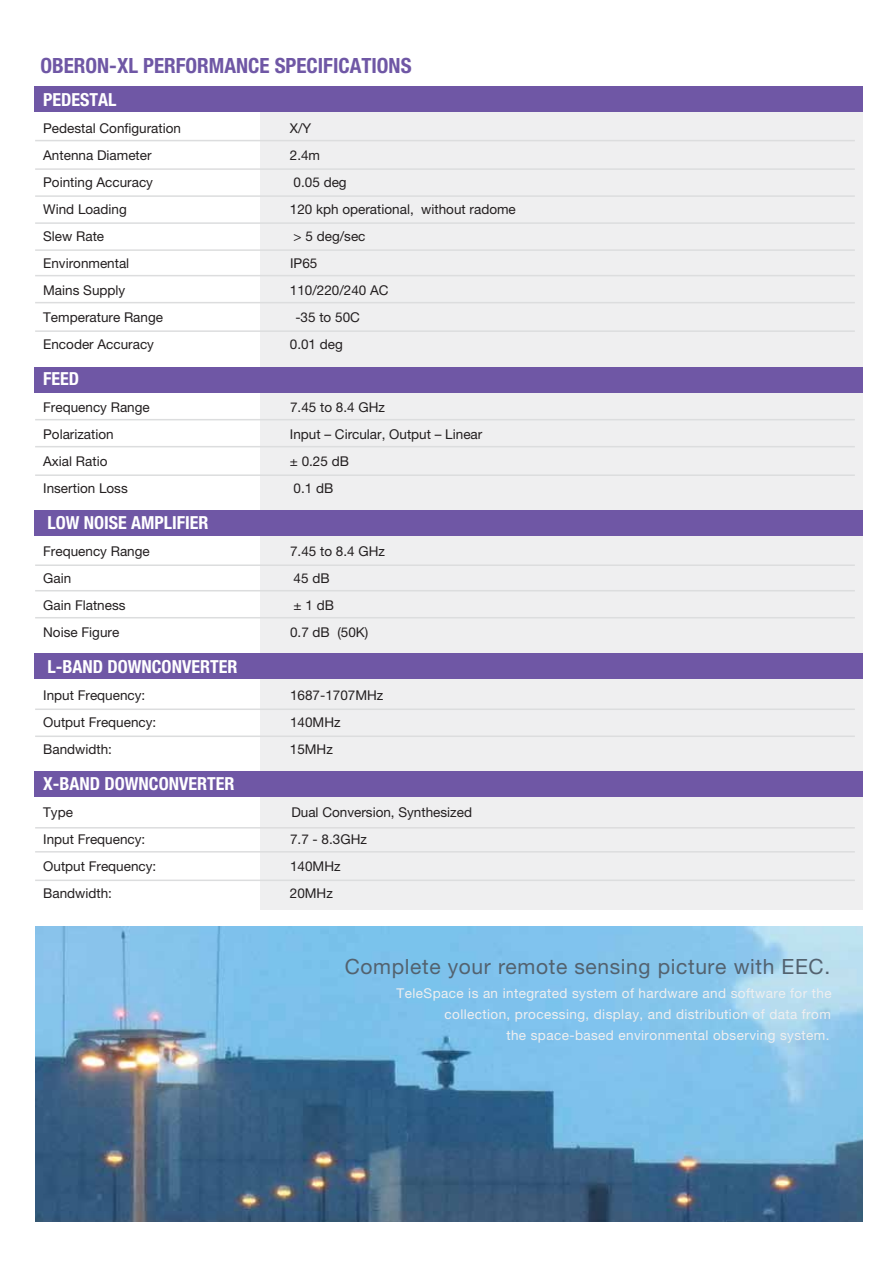
<style>
.page{position:relative;width:893px;height:1264px;background:#fff}
.page>*{position:absolute;margin:0;border:0;box-sizing:border-box;transform-origin:0 0}
.t1{font:21px "Helvetica Neue";letter-spacing:.03em;color:#53626f}
.t2{font:700 condensed 21px "Helvetica Neue";color:#6f57a5}
.t3{font:700 condensed 18px "Helvetica Neue";color:#fff}
.t4{font:13.5px "Helvetica Neue";color:#231f20}
.t5{font:13.5px/21px "Helvetica Neue";letter-spacing:.03em;color:#efeff0;text-align:right}
</style>
<div class="page">
<div style="left:260px;top:98px;width:602px;height:811px;background:#efeff0"></div>
<div style="left:34px;top:367px;width:828px;height:25px;background:#6f57a5"></div>
<div style="left:34px;top:510px;width:828px;height:26px;background:#6f57a5"></div>
<div style="left:34px;top:653px;width:828px;height:26px;background:#6f57a5"></div>
<div style="left:34px;top:771px;width:828px;height:26px;background:#6f57a5"></div>
<div style="left:34px;top:86px;width:828px;height:25px;background:#6f57a5"></div>
<hr style="left:35px;top:140px;width:819px;height:1px;background:#dcddde">
<hr style="left:35px;top:168px;width:819px;height:2px;background:#dcddde">
<hr style="left:35px;top:195px;width:819px;height:2px;background:#dcddde">
<hr style="left:35px;top:222px;width:819px;height:2px;background:#dcddde">
<hr style="left:35px;top:249px;width:819px;height:2px;background:#dcddde">
<hr style="left:35px;top:275px;width:819px;height:1px;background:#dcddde">
<hr style="left:35px;top:302px;width:819px;height:1px;background:#dcddde">
<hr style="left:35px;top:330px;width:819px;height:2px;background:#dcddde">
<hr style="left:35px;top:419px;width:819px;height:1px;background:#dcddde">
<hr style="left:35px;top:474px;width:819px;height:2px;background:#dcddde">
<hr style="left:35px;top:446px;width:819px;height:1px;background:#dcddde">
<hr style="left:35px;top:564px;width:819px;height:2px;background:#dcddde">
<hr style="left:35px;top:590px;width:819px;height:1px;background:#dcddde">
<hr style="left:35px;top:617px;width:819px;height:1px;background:#dcddde">
<hr style="left:35px;top:708px;width:819px;height:2px;background:#dcddde">
<hr style="left:35px;top:735px;width:819px;height:2px;background:#dcddde">
<hr style="left:35px;top:851px;width:819px;height:1px;background:#dcddde">
<hr style="left:35px;top:879px;width:819px;height:2px;background:#dcddde">
<hr style="left:35px;top:827px;width:819px;height:1px;background:#dcddde">
<img style="left:35px;top:926px;width:827px;height:295px">
<p class="t2" style="left:40px;top:53px;width:372px">OBERON-XL PERFORMANCE SPECIFICATIONS</p>
<p class="t3" style="left:43px;top:89px;width:75px">PEDESTAL</p>
<p class="t4" style="left:43px;top:120px;width:139px">Pedestal Configuration</p>
<p class="t4" style="left:290px;top:120px;width:23px">X/Y</p>
<p class="t4" style="left:43px;top:147px;width:110px">Antenna Diameter</p>
<p class="t4" style="left:290px;top:147px;width:32px">2.4m</p>
<p class="t4" style="left:43px;top:174px;width:111px">Pointing Accuracy</p>
<p class="t4" style="left:293px;top:174px;width:55px">0.05 deg</p>
<p class="t4" style="left:43px;top:201px;width:85px">Wind Loading</p>
<p class="t4" style="left:290px;top:201px;width:227px">120 kph operational, without radome</p>
<p class="t4" style="left:43px;top:228px;width:62px">Slew Rate</p>
<p class="t4" style="left:293px;top:228px;width:73px">&gt; 5 deg/sec</p>
<p class="t4" style="left:43px;top:255px;width:88px">Environmental</p>
<p class="t4" style="left:290px;top:255px;width:29px">IP65</p>
<p class="t4" style="left:43px;top:282px;width:84px">Mains Supply</p>
<p class="t4" style="left:290px;top:282px;width:100px">110/220/240 AC</p>
<p class="t4" style="left:43px;top:309px;width:121px">Temperature Range</p>
<p class="t4" style="left:295px;top:309px;width:66px">-35 to 50C</p>
<p class="t4" style="left:43px;top:336px;width:112px">Encoder Accuracy</p>
<p class="t4" style="left:290px;top:336px;width:55px">0.01 deg</p>
<p class="t3" style="left:43px;top:368px;width:37px">FEED</p>
<p class="t4" style="left:43px;top:399px;width:108px">Frequency Range</p>
<p class="t4" style="left:290px;top:399px;width:96px">7.45 to 8.4 GHz</p>
<p class="t4" style="left:43px;top:426px;width:72px">Polarization</p>
<p class="t4" style="left:290px;top:426px;width:194px">Input – Circular, Output – Linear</p>
<p class="t4" style="left:43px;top:453px;width:66px">Axial Ratio</p>
<p class="t4" style="left:290px;top:453px;width:61px">± 0.25 dB</p>
<p class="t4" style="left:43px;top:480px;width:86px">Insertion Loss</p>
<p class="t4" style="left:293px;top:480px;width:41px">0.1 dB</p>
<p class="t3" style="left:47px;top:512px;width:162px">LOW NOISE AMPLIFIER</p>
<p class="t4" style="left:43px;top:543px;width:108px">Frequency Range</p>
<p class="t4" style="left:290px;top:543px;width:96px">7.45 to 8.4 GHz</p>
<p class="t4" style="left:43px;top:570px;width:29px">Gain</p>
<p class="t4" style="left:293px;top:570px;width:38px">45 dB</p>
<p class="t4" style="left:43px;top:597px;width:84px">Gain Flatness</p>
<p class="t4" style="left:293px;top:597px;width:42px">± 1 dB</p>
<p class="t4" style="left:43px;top:624px;width:77px">Noise Figure</p>
<p class="t4" style="left:290px;top:624px;width:80px">0.7 dB (50K)</p>
<p class="t3" style="left:47px;top:656px;width:191px">L-BAND DOWNCONVERTER</p>
<p class="t4" style="left:43px;top:687px;width:104px">Input Frequency:</p>
<p class="t4" style="left:290px;top:687px;width:95px">1687-1707MHz</p>
<p class="t4" style="left:43px;top:714px;width:115px">Output Frequency:</p>
<p class="t4" style="left:290px;top:714px;width:52px">140MHz</p>
<p class="t4" style="left:43px;top:741px;width:70px">Bandwidth:</p>
<p class="t4" style="left:290px;top:741px;width:44px">15MHz</p>
<p class="t3" style="left:43px;top:773px;width:192px">X-BAND DOWNCONVERTER</p>
<p class="t4" style="left:43px;top:804px;width:31px">Type</p>
<p class="t4" style="left:291px;top:804px;width:182px">Dual Conversion, Synthesized</p>
<p class="t4" style="left:43px;top:831px;width:104px">Input Frequency:</p>
<p class="t4" style="left:290px;top:831px;width:78px">7.7 - 8.3GHz</p>
<p class="t4" style="left:43px;top:858px;width:115px">Output Frequency:</p>
<p class="t4" style="left:290px;top:858px;width:52px">140MHz</p>
<p class="t4" style="left:43px;top:885px;width:70px">Bandwidth:</p>
<p class="t4" style="left:290px;top:885px;width:44px">20MHz</p>
<p class="t1" style="left:344px;top:953px;width:486px">Complete your remote sensing picture with EEC.</p>
<p class="t5" style="left:396px;top:982px;width:436px">TeleSpace is an integrated system of hardware and software for the collection, processing, display, and distribution of data from<br>the space-based environmental observing system.</p>
</div>
